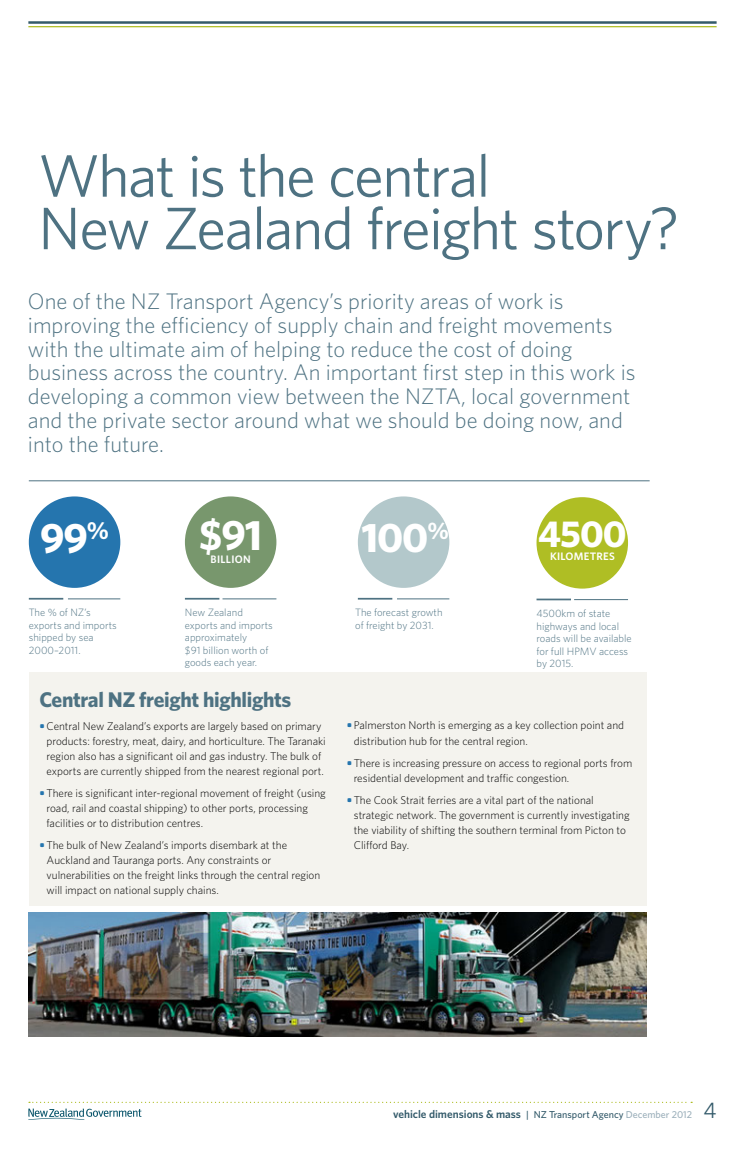
<style>
.page{position:relative;width:745px;height:1152px;background:#fff}
.page>*{position:absolute;margin:0;border:0;box-sizing:border-box;transform-origin:0 0}
.t1{font:60px/52.5px "Whitney";letter-spacing:-.03em;color:#4e7282}
.t2{font:700 42.5px "Whitney";color:#fff}
.t3{font:700 41.25px "Whitney";color:#fff}
.t4{font:700 37.5px "Whitney";color:#fff}
.t5{font:300 22.5px/23.8px "Whitney";color:#4e7282}
.t6{font:22.5px "Whitney";color:#335a6a}
.t7{font:700 21.25px "Whitney";letter-spacing:-.015em;color:#4e7282}
.t8{font:300 11.25px/15px "Whitney";color:#000}
.t9{font:600 11.25px "Whitney";color:#335a6a}
.t10{font:600 10.88px "Whitney";letter-spacing:.025em;color:#fff}
.t11{font:300 10.62px/12.5px "Whitney";color:#4e7282}
.s1{font-weight:700;color:#2575ae}
.s2{font-weight:500;font-size:10px}
.s3{font-weight:500;font-size:10px;color:#9cb0bb}
</style>
<div class="page">
<hr style="left:28px;top:26px;width:688px;height:1px;background:#afbe24">
<hr style="left:28px;top:21px;width:688px;height:3px;background:#335a6a">
<svg style="left:28px;top:1101px;width:663px;height:19px"></svg>
<hr style="left:29px;top:480px;width:620px;height:1px;background:#4e7282">
<div style="left:29px;top:496px;width:91px;height:92px;background:#2575ae;border-radius:50%"></div>
<div style="left:185px;top:496px;width:91px;height:92px;background:#78976d;border-radius:50%"></div>
<div style="left:357px;top:496px;width:92px;height:92px;background:#b3c8cb;border-radius:50%"></div>
<hr style="left:29px;top:598px;width:34px;height:1px;background:#4e7282">
<hr style="left:185px;top:598px;width:34px;height:1px;background:#4e7282">
<hr style="left:357px;top:598px;width:35px;height:1px;background:#4e7282">
<hr style="left:68px;top:598px;width:52px;height:1px;background:#4e7282">
<hr style="left:222px;top:598px;width:54px;height:1px;background:#4e7282">
<hr style="left:397px;top:598px;width:52px;height:1px;background:#4e7282">
<div style="left:29px;top:673px;width:617px;height:233px;background:#f4f3ee"></div>
<div style="left:536px;top:497px;width:91px;height:91px;background:#afbe24;border-radius:50%"></div>
<hr style="left:536px;top:598px;width:34px;height:2px;background:#4e7282">
<hr style="left:573px;top:599px;width:54px;height:1px;background:#4e7282">
<img style="left:29px;top:913px;width:617px;height:123px">
<h1 class="t1" style="left:38px;top:148px;width:642px">What is the central<br>New Zealand freight story?</h1>
<p class="t5" style="left:28px;top:289px;width:608px">One of the NZ Transport Agency’s priority areas of work is improving the efficiency of supply chain and freight movements with the ultimate aim of helping to reduce the cost of doing business across the country. An important first step in this work is developing a common view between the NZTA, local government and the private sector around what we should be doing now, and into the future.</p>
<h2 class="t2" style="left:40px;top:509px;width:71px">99<sup>%</sup></h2>
<h2 class="t2" style="left:199px;top:507px;width:65px">$91</h2>
<p class="t10" style="left:210px;top:552px;width:42px">BILLION</p>
<h3 class="t3" style="left:361px;top:510px;width:89px">100<sup>%</sup></h3>
<p class="t11" style="left:29px;top:606px;width:89px">The % of NZ’s exports and imports shipped by sea<br>2000–2011.</p>
<p class="t11" style="left:185px;top:606px;width:89px">New Zealand exports and imports approximately<br>$91 billion worth of goods each year.</p>
<p class="t11" style="left:355px;top:606px;width:89px">The forecast growth of freight by 2031.</p>
<h3 class="t4" style="left:538px;top:509px;width:90px">4500</h3>
<p class="t10" style="left:549px;top:549px;width:41px">KILOMETRE</p>
<p class="t10" style="left:608px;top:549px;width:7px">S</p>
<p class="t11" style="left:536px;top:607px;width:97px">4500km of state highways and local roads will be available for full HPMV access by 2015.</p>
<h3 class="t7" style="left:39px;top:686px;width:253px">Central NZ freight highlights</h3>
<p class="t8" style="left:47px;top:718px;width:280px;text-indent:-7px"><span class="s1">•</span> Central New Zealand’s exports are largely based on primary products: forestry, meat, dairy, and horticulture. The Taranaki region also has a significant oil and gas industry. The bulk of exports are currently shipped from the nearest regional port.</p>
<p class="t8" style="left:47px;top:785px;width:281px;text-indent:-7px"><span class="s1">•</span> There is significant inter-regional movement of freight (using road, rail and coastal shipping) to other ports, processing facilities or to distribution centres.</p>
<p class="t8" style="left:47px;top:837px;width:275px;text-indent:-7px"><span class="s1">•</span> The bulk of New Zealand’s imports disembark at the Auckland and Tauranga ports. Any constraints or vulnerabilities on the freight links through the central region will impact on national supply chains.</p>
<p class="t8" style="left:353px;top:717px;width:272px;text-indent:-7px"><span class="s1">•</span> Palmerston North is emerging as a key collection point and distribution hub for the central region.</p>
<p class="t8" style="left:353px;top:755px;width:280px;text-indent:-7px"><span class="s1">•</span> There is increasing pressure on access to regional ports from residential development and traffic congestion.</p>
<p class="t8" style="left:353px;top:792px;width:277px;text-indent:-7px"><span class="s1">•</span> The Cook Strait ferries are a vital part of the national strategic network. The government is currently investigating the viability of shifting the southern terminal from Picton to Clifford Bay.</p>
<p class="t9" style="left:393px;top:1106px;width:300px">vehicle dimensions &amp; mass <span class="s2">| NZ Transport Agency</span> <span class="s3">December 2012</span></p>
<h3 class="t6" style="left:703px;top:1095px;width:15px">4</h3>
</div>
